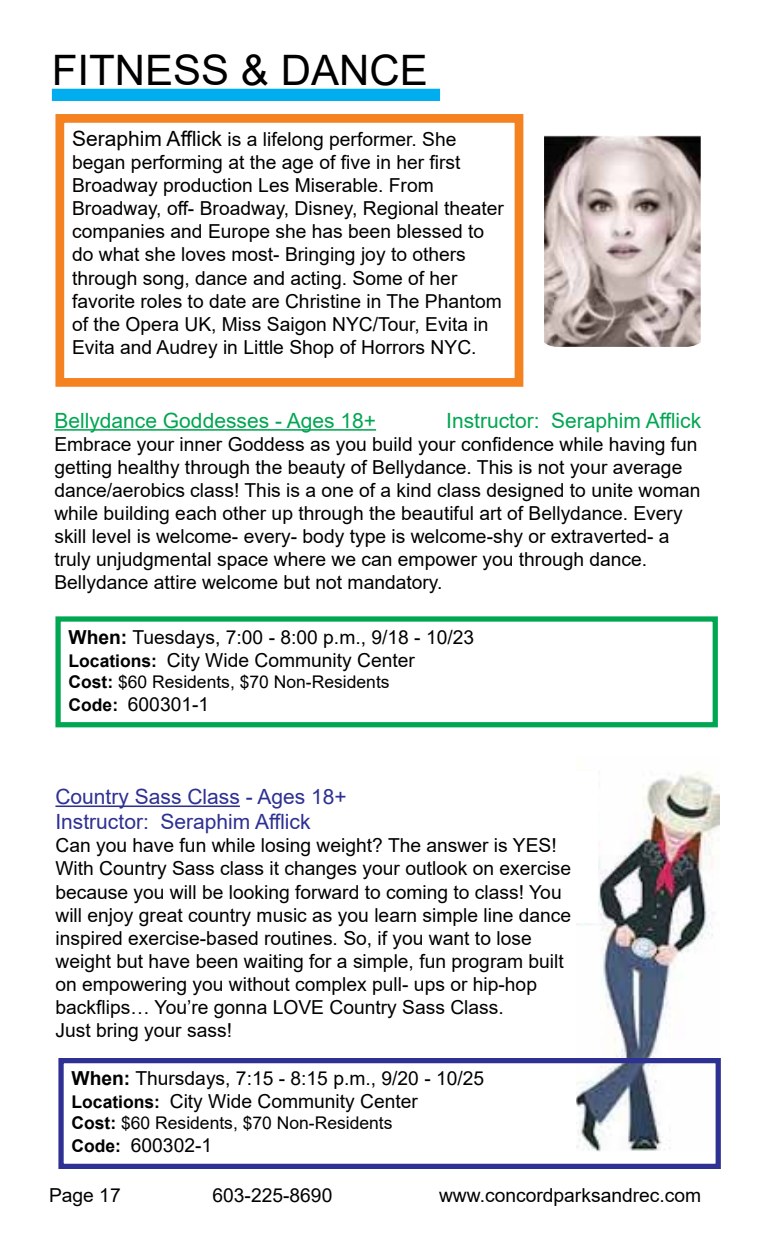
<style>
.page{position:relative;width:772px;height:1260px;background:#fff}
.page>*{position:absolute;margin:0;border:0;box-sizing:border-box;transform-origin:0 0}
.t1{font:42px "Arial";color:#000}
.t2{font:21px "Arial";color:#00a651}
.t3{font:21px/25.2px "Arial";color:#2e3092}
.t4{font:19.25px/23.1px "Arial";color:#000}
.t5{font:17.5px "Arial";color:#000}
.s1{font-size:21px}
.s2{font-weight:700}
.s3{font-weight:700;font-size:17.5px}
</style>
<div class="page">
<hr style="left:54px;top:429px;width:322px;height:2px;background:#00a651">
<div style="left:55px;top:616px;width:663px;height:111px;border:5px solid #00a651"></div>
<hr style="left:55px;top:806px;width:185px;height:1px;background:#2e3092">
<div style="left:55px;top:114px;width:468px;height:273px;border:9px solid #f58220"></div>
<img style="left:544px;top:136px;width:156px;height:211px">
<div style="left:52px;top:89px;width:388px;height:12px;background:#00aeef"></div>
<img style="left:576px;top:770px;width:144px;height:382px">
<div style="left:574px;top:772px;width:24px;height:151px;background:#fff"></div>
<div style="left:58px;top:1058px;width:663px;height:111px;border:5px solid #2e3092"></div>
<h1 class="t1" style="left:52px;top:41px;width:377px">FITNESS &amp; DANCE</h1>
<p class="t4" style="left:72px;top:128px;width:433px"><span class="s1">Seraphim Afflick</span> is a lifelong performer. She began performing at the age of five in her first Broadway production Les Miserable. From Broadway, off- Broadway, Disney, Regional theater companies and Europe she has been blessed to do what she loves most- Bringing joy to others through song, dance and acting. Some of her favorite roles to date are Christine in The Phantom of the Opera UK, Miss Saigon NYC/Tour, Evita in Evita and Audrey in Little Shop of Horrors NYC.</p>
<p class="t2" style="left:54px;top:406px;width:323px">Bellydance Goddesses - Ages 18+</p>
<p class="t2" style="left:446px;top:406px;width:257px">Instructor: Seraphim Afflick</p>
<p class="t4" style="left:54px;top:432px;width:647px">Embrace your inner Goddess as you build your confidence while having fun getting healthy through the beauty of Bellydance. This is not your average dance/aerobics class! This is a one of a kind class designed to unite woman while building each other up through the beautiful art of Bellydance. Every skill level is welcome- every- body type is welcome-shy or extraverted- a truly unjudgmental space where we can empower you through dance.<br>Bellydance attire welcome but not mandatory.</p>
<p class="t4" style="left:69px;top:625px;width:407px"><span class="s2">When:</span> Tuesdays, 7:00 - 8:00 p.m., 9/18 - 10/23<br><span class="s3">Locations:</span> City Wide Community Center</p>
<p class="t5" style="left:69px;top:669px;width:322px"><span class="s2">Cost:</span> $60 Residents, $70 Non-Residents</p>
<p class="t4" style="left:69px;top:692px;width:142px"><span class="s3">Code:</span> 600301-1</p>
<p class="t3" style="left:55px;top:784px;width:293px">Country Sass Class - Ages 18+<br>Instructor: Seraphim Afflick</p>
<p class="t4" style="left:55px;top:834px;width:517px">Can you have fun while losing weight? The answer is YES!<br>With Country Sass class it changes your outlook on exercise because you will be looking forward to coming to class! You will enjoy great country music as you learn simple line dance inspired exercise-based routines. So, if you want to lose weight but have been waiting for a simple, fun program built on empowering you without complex pull- ups or hip-hop backflips… You’re gonna LOVE Country Sass Class.<br>Just bring your sass!</p>
<p class="t4" style="left:72px;top:1067px;width:414px"><span class="s2">When:</span> Thursdays, 7:15 - 8:15 p.m., 9/20 - 10/25<br><span class="s3">Locations:</span> City Wide Community Center</p>
<p class="t5" style="left:72px;top:1111px;width:322px"><span class="s2">Cost:</span> $60 Residents, $70 Non-Residents</p>
<p class="t4" style="left:72px;top:1134px;width:142px"><span class="s3">Code:</span> 600302-1</p>
<p class="t4" style="left:49px;top:1183px;width:73px">Page 17</p>
<p class="t4" style="left:212px;top:1183px;width:121px">603-225-8690</p>
<p class="t4" style="left:439px;top:1183px;width:264px">www.concordparksandrec.com</p>
</div>
